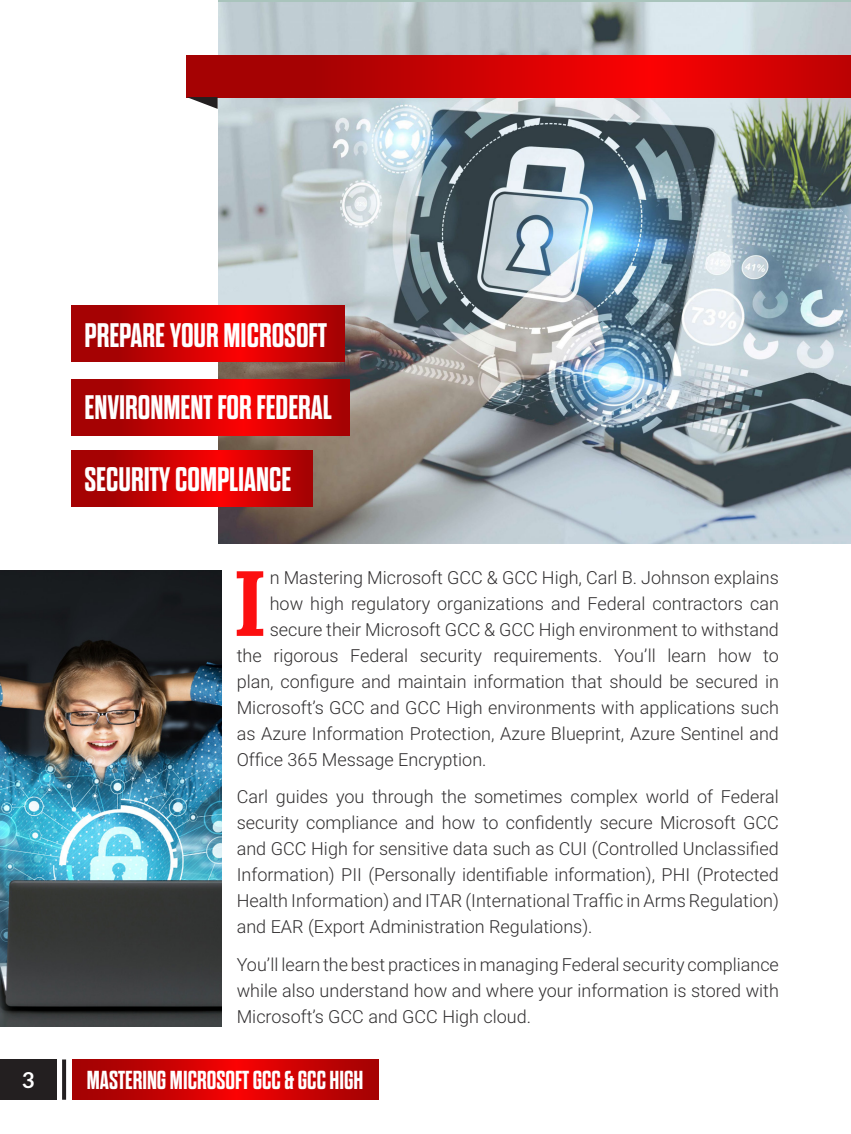
<style>
.page{position:relative;width:851px;height:1134px;background:#fff}
.page>*{position:absolute;margin:0;border:0;box-sizing:border-box;transform-origin:0 0}
.new_basic{font:700 92.2px "Lora";color:#fc0f10}
.t1{font:700 34px/72px "Dharma Gothic E";color:#fff}
.t2{font:700 26px "Dharma Gothic E";color:#fff}
.t3{font:700 22px "Lato";color:#fff}
.new_basic-2{font:300 18px/26px "Roboto";color:#312f30;text-align:justify}
</style>
<div class="page">
<div style="left:0;top:1059px;width:57px;height:41px;background:#231f20"></div>
<svg style="left:72px;top:1059px;width:306px;height:41px;background:#c80203"></svg>
<svg style="left:62px;top:1059px;width:4px;height:41px"></svg>
<img style="left:218px;top:2px;width:632px;height:542px">
<svg style="left:72px;top:305px;width:272px;height:56px;background:#c70203"></svg>
<svg style="left:72px;top:380px;width:277px;height:56px;background:#c80203"></svg>
<svg style="left:72px;top:451px;width:240px;height:56px;background:#c70203"></svg>
<img style="left:0;top:570px;width:222px;height:456px">
<svg style="left:186px;top:56px;width:664px;height:41px;background:#cb0203"></svg>
<svg style="left:186px;top:97px;width:31px;height:12px"></svg>
<p class="t1" style="left:84px;top:300px;width:249px">PREPARE YOUR MICROSOFT<br>ENVIRONMENT FOR FEDERAL<br>SECURITY COMPLIANCE</p>
<p class="new_basic" style="left:232px;top:543px;width:37px">I</p>
<p class="new_basic-2" style="left:270px;top:564px;width:510px">n Mastering Microsoft GCC &amp; GCC High, Carl B. Johnson explains</p>
<p class="new_basic-2" style="left:270px;top:590px;width:510px">how high regulatory organizations and Federal contractors can</p>
<p class="new_basic-2" style="left:270px;top:616px;width:510px">secure their Microsoft GCC &amp; GCC High environment to withstand</p>
<p class="new_basic-2" style="left:237px;top:642px;width:543px">the rigorous Federal security requirements. You’ll learn how to</p>
<p class="new_basic-2" style="left:237px;top:668px;width:543px">plan, configure and maintain information that should be secured in</p>
<p class="new_basic-2" style="left:237px;top:694px;width:543px">Microsoft’s GCC and GCC High environments with applications such</p>
<p class="new_basic-2" style="left:237px;top:720px;width:543px">as Azure Information Protection, Azure Blueprint, Azure Sentinel and</p>
<p class="new_basic-2" style="left:237px;top:746px;width:251px">Office 365 Message Encryption.</p>
<p class="new_basic-2" style="left:237px;top:783px;width:543px">Carl guides you through the sometimes complex world of Federal security compliance and how to confidently secure Microsoft GCC and GCC High for sensitive data such as CUI (Controlled Unclassified Information) PII (Personally identifiable information), PHI (Protected Health Information) and ITAR (International Traffic in Arms Regulation) and EAR (Export Administration Regulations).</p>
<p class="new_basic-2" style="left:237px;top:950px;width:543px">You’ll learn the best practices in managing Federal security compliance while also understand how and where your information is stored with Microsoft’s GCC and GCC High cloud.</p>
<p class="t3" style="left:22px;top:1068px;width:14px">3</p>
<h3 class="t2" style="left:87px;top:1067px;width:278px">MASTERING MICROSOFT GCC &amp; GCC HIGH</h3>
</div>
